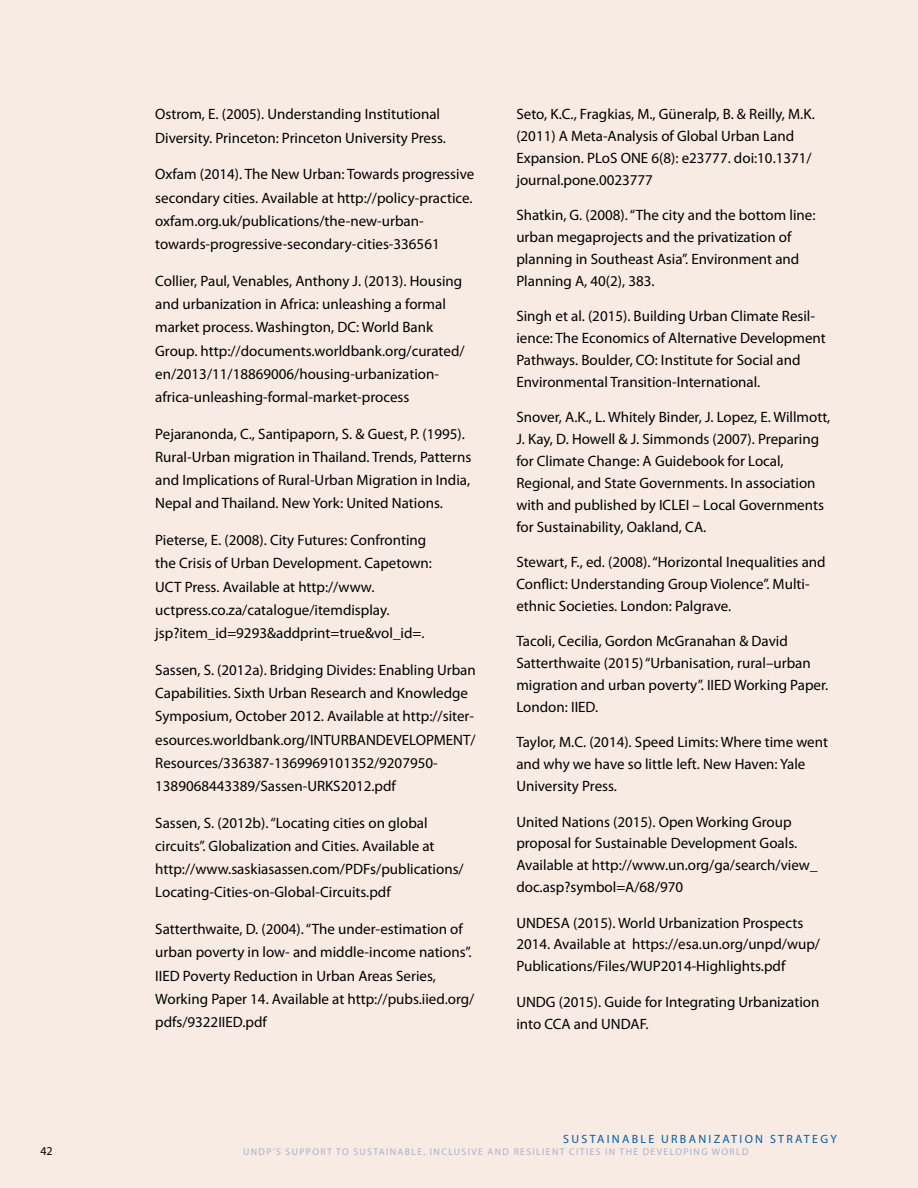
<style>
.page{position:relative;width:918px;height:1188px;background:#f8ebe4}
.page>*{position:absolute;margin:0;border:0;box-sizing:border-box;transform-origin:0 0}
.t1{font:15px/23.2px "Myriad Pro";color:#000}
.t2{font:12px "Myriad Pro";letter-spacing:.245em;color:#0067b1}
.t3{font:12px "Myriad Pro";color:#000}
.t4{font:9.75px "Myriad Pro";letter-spacing:.215em;color:#adc0e2}
.t5{font:9.75px "Myriad Pro";letter-spacing:.145em;color:#adc0e2}
</style>
<div class="page">
<p class="t3" style="left:40px;top:1144px;width:14px">42</p>
<p class="t1" style="left:155px;top:103px;width:292px">Ostrom, E. (2005). Understanding Institutional<br>Diversity. Princeton: Princeton University Press.</p>
<p class="t1" style="left:155px;top:163px;width:321px">Oxfam (2014). The New Urban: Towards progressive secondary cities. Available at http://policy-practice. oxfam.org.uk/publications/the-new-urban&shy;towards-progressive-secondary-cities-336561</p>
<p class="t1" style="left:155px;top:269px;width:311px">Collier, Paul, Venables, Anthony J. (2013). Housing and urbanization in Africa: unleashing a formal market process. Washington, DC: World Bank Group. http://documents.worldbank.org/curated/ en/2013/11/18869006/housing-urbanization&shy;africa-unleashing-formal-market-process</p>
<p class="t1" style="left:155px;top:422px;width:318px">Pejaranonda, C., Santipaporn, S. &amp; Guest, P. (1995).<br>Rural-Urban migration in Thailand. Trends, Patterns and Implications of Rural-Urban Migration in India, Nepal and Thailand. New York: United Nations.</p>
<p class="t1" style="left:155px;top:528px;width:278px">Pieterse, E. (2008). City Futures: Confronting the Crisis of Urban Development. Capetown:<br>UCT Press. Available at http://www. uctpress.co.za/catalogue/itemdisplay. jsp?item_id=9293&amp;addprint=true&amp;vol_id=.</p>
<p class="t1" style="left:155px;top:658px;width:322px">Sassen, S. (2012a). Bridging Divides: Enabling Urban Capabilities. Sixth Urban Research and Knowledge Symposium, October 2012. Available at http://siter&shy;esources.worldbank.org/INTURBANDEVEL</p>
<p class="t1" style="left:155px;top:728px;width:322px;text-indent:260px">OPMENT/<br>Resources/336387-1369969101352/9207950-<br>1389068443389/Sassen-URKS2012.pdf</p>
<p class="t1" style="left:155px;top:811px;width:310px">Sassen, S. (2012b). “Locating cities on global circuits”. Globalization and Cities. Available at http://www.saskiasassen.com/PDFs/publications/ Locating-Cities-on-Global-Circuits.pdf</p>
<p class="t1" style="left:155px;top:917px;width:321px">Satterthwaite, D. (2004). “The under-estimation of urban poverty in low- and middle-income nations”.<br>IIED Poverty Reduction in Urban Areas Series, Working Paper 14. Available at http://pubs.iied.org/ pdfs/9322IIED.pdf</p>
<p class="t1" style="left:516px;top:103px;width:300px;line-height:21.9px">Seto, K.C., Fragkias, M., Güneralp, B. &amp; Reilly, M.K. (2011) A Meta-Analysis of Global Urban Land Expansion. PLoS ONE 6(8): e23777. doi:10.1371/ journal.pone.0023777</p>
<p class="t1" style="left:516px;top:204px;width:301px;line-height:21.9px">Shatkin, G. (2008). “The city and the bottom line: urban megaprojects and the privatization of planning in Southeast Asia”. Environment and Planning A, 40(2), 383.</p>
<p class="t1" style="left:516px;top:305px;width:311px;line-height:21.9px">Singh et al. (2015). Building Urban Climate Resil&shy;ience: The Economics of Alternative Development Pathways. Boulder, CO: Institute for Social and Environmental Transition-International.</p>
<p class="t1" style="left:516px;top:406px;width:316px;line-height:21.9px">Snover, A.K., L. Whitely Binder, J. Lopez, E. Willmott, J. Kay, D. Howell &amp; J. Simmonds (2007). Preparing for Climate Change: A Guidebook for Local, Regional, and State Governments. In association with and published by ICLEI – Local Governments for Sustainability, Oakland, CA.</p>
<p class="t1" style="left:516px;top:551px;width:311px;line-height:21.9px">Stewart, F., ed. (2008). “Horizontal Inequalities and<br>Conflict: Understanding Group Violence”. Multi&shy;ethnic Societies. London: Palgrave.</p>
<p class="t1" style="left:516px;top:630px;width:313px;line-height:21.9px">Tacoli, Cecilia, Gordon McGranahan &amp; David Satterthwaite (2015) “Urbanisation, rural–urban migration and urban poverty”. IIED Working Paper.<br>London: IIED.</p>
<p class="t1" style="left:516px;top:731px;width:313px;line-height:21.9px">Taylor, M.C. (2014). Speed Limits: Where time went and why we have so little left. New Haven: Yale<br>University Press.</p>
<p class="t1" style="left:516px;top:810px;width:303px;line-height:21.9px">United Nations (2015). Open Working Group proposal for Sustainable Development Goals.<br>Available at http://www.un.org/ga/search/view_ doc.asp?symbol=A/68/970</p>
<p class="t1" style="left:516px;top:911px;width:305px;line-height:21.9px">UNDESA (2015). World Urbanization Prospects<br>2014. Available at https://esa.un.org/unpd/wup/<br>Publications/Files/WUP2014-Highlights.pdf</p>
<p class="t1" style="left:516px;top:991px;width:305px;line-height:21.9px">UNDG (2015). Guide for Integrating Urbanization into CCA and UNDAF.</p>
<p class="t2" style="left:563px;top:1132px;width:9px">sus</p>
<p class="t2" style="left:590px;top:1132px;width:17px">t aina</p>
<p class="t2" style="left:632px;top:1132px;width:66px">ble u rbani</p>
<p class="t2" style="left:714px;top:1132px;width:35px">zat ion</p>
<p class="t2" style="left:770px;top:1132px;width:68px">st rat egy</p>
<p class="t4" style="left:243px;top:1146px;width:51px">UNDP’s suppo</p>
<p class="t4" style="left:320px;top:1146px;width:40px">rt to sus</p>
<p class="t4" style="left:373px;top:1146px;width:13px">taina</p>
<p class="t4" style="left:405px;top:1146px;width:32px">ble, inc</p>
<p class="t4" style="left:448px;top:1146px;width:12px">lusi</p>
<p class="t4" style="left:471px;top:1146px;width:25px">ve and</p>
<p class="t5" style="left:514px;top:1146px;width:169px">resi lient ci ties in the developin</p>
<p class="t4" style="left:701px;top:1146px;width:48px">g world</p>
</div>
